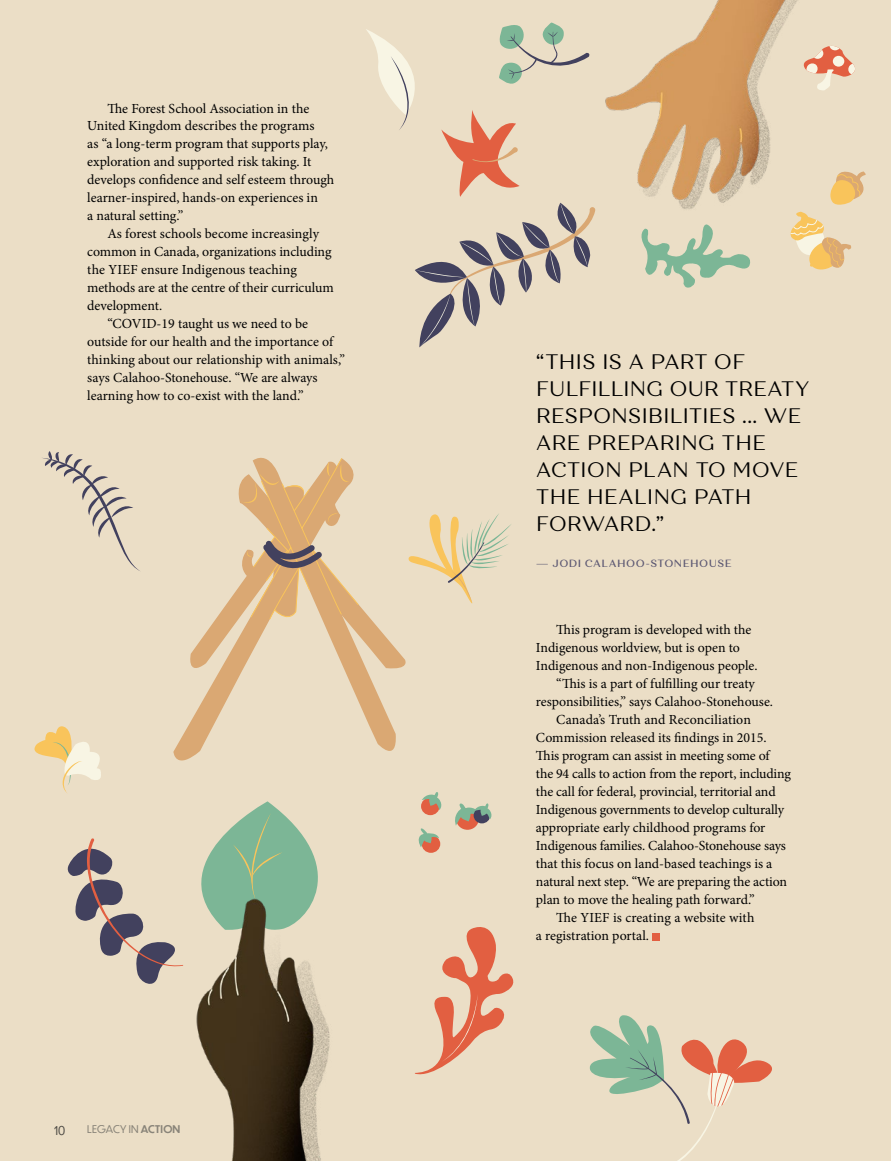
<style>
.page{position:relative;width:891px;height:1161px;background:#ebdec6}
.page>*{position:absolute;margin:0;border:0;box-sizing:border-box;transform-origin:0 0}
.t1{font:21px/27px "Quiche Text";letter-spacing:-.015em;color:#000}
.t2{font:13.8px/18px "Minion Pro";letter-spacing:-.005em;color:#000}
.t3{font:12px "Dunbar Tall";color:#55575a}
.t4{font:500 10.5px "Quiche Text";letter-spacing:.045em;color:#5d5973}
.t5{font:10.5px "Dunbar Tall";letter-spacing:.02em;color:#95989d}
.s1{font-weight:500}
</style>
<div class="page">
<svg style="left:361px;top:677px;width:35px;height:74px;fill:#daa975"></svg>
<svg style="left:173px;top:677px;width:188px;height:84px"></svg>
<svg style="left:415px;top:203px;width:181px;height:144px"></svg>
<svg style="left:366px;top:22px;width:224px;height:175px"></svg>
<svg style="left:641px;top:224px;width:110px;height:64px"></svg>
<svg style="left:790px;top:171px;width:76px;height:99px"></svg>
<svg style="left:812px;top:46px;width:43px;height:45px"></svg>
<svg style="left:190px;top:457px;width:321px;height:220px"></svg>
<svg style="left:42px;top:451px;width:98px;height:120px"></svg>
<svg style="left:67px;top:801px;width:251px;height:183px"></svg>
<svg style="left:415px;top:927px;width:99px;height:148px"></svg>
<div style="left:422px;top:835px;width:18px;height:18px;background:#e25f41;border-radius:50%"></div>
<svg style="left:418px;top:828px;width:21px;height:19px"></svg>
<div style="left:421px;top:797px;width:19px;height:18px;background:#e25f41;border-radius:50%"></div>
<svg style="left:422px;top:792px;width:20px;height:18px"></svg>
<div style="left:456px;top:808px;width:23px;height:22px;background:#e25f41;border-radius:50%"></div>
<svg style="left:455px;top:803px;width:37px;height:23px"></svg>
<svg style="left:34px;top:726px;width:67px;height:67px"></svg>
<svg style="left:589px;top:1015px;width:183px;height:146px"></svg>
<img style="left:605px;top:0;width:207px;height:203px">
<img style="left:169px;top:895px;width:161px;height:266px">
<div style="left:652px;top:933px;width:8px;height:7px;background:#e25f41"></div>
<p class="t2" style="left:87px;top:99px;width:249px;text-indent:20px">The Forest School Association in the United Kingdom describes the programs<br>as “a long-term program that supports play, exploration and supported risk taking. It develops confidence and self esteem through learner-inspired, hands-on experiences in<br>a natural setting.”</p>
<p class="t2" style="left:108px;top:225px;width:213px">As forest schools become increasingly</p>
<p class="t2" style="left:87px;top:243px;width:246px">common in Canada, organizations including</p>
<p class="t2" style="left:87px;top:261px;width:211px">the YIEF ensure Indigenous teaching</p>
<p class="t2" style="left:87px;top:279px;width:248px">methods are at the centre of their curriculum</p>
<p class="t2" style="left:87px;top:297px;width:76px">development.</p>
<p class="t2" style="left:108px;top:315px;width:202px">“COVID-19 taught us we need to be</p>
<p class="t2" style="left:87px;top:333px;width:247px">outside for our health and the importance of</p>
<p class="t2" style="left:87px;top:351px;width:259px">thinking about our relationship with animals,”</p>
<p class="t2" style="left:87px;top:369px;width:232px">says Calahoo-Stonehouse. “We are always</p>
<p class="t2" style="left:87px;top:387px;width:218px">learning how to co-exist with the land.”</p>
<p class="t3" style="left:54px;top:1122px;width:13px">10</p>
<p class="t5" style="left:87px;top:1122px;width:95px">LEGACY IN <span class="s1">ACTION</span></p>
<h1 class="t1" style="left:536px;top:349px;width:275px">“THIS IS A PART OF<br>FULFILLING OUR TREATY<br>RESPONSIBILITIES ... WE<br>ARE PREPARING THE<br>ACTION PLAN TO MOVE<br>THE HEALING PATH<br>FORWARD.”</h1>
<p class="t4" style="left:536px;top:557px;width:197px">— JODI CALAHOO-STONEHOUSE</p>
<p class="t2" style="left:556px;top:621px;width:197px">This program is developed with the</p>
<p class="t2" style="left:536px;top:639px;width:206px">Indigenous worldview, but is open to</p>
<p class="t2" style="left:536px;top:657px;width:223px">Indigenous and non-Indigenous people.</p>
<p class="t2" style="left:556px;top:675px;width:200px">“This is a part of fulfilling our treaty</p>
<p class="t2" style="left:536px;top:693px;width:239px">responsibilities,” says Calahoo-Stonehouse.</p>
<p class="t2" style="left:556px;top:711px;width:196px">Canada’s Truth and Reconciliation</p>
<p class="t2" style="left:536px;top:729px;width:232px">Commission released its findings in 2015.</p>
<p class="t2" style="left:536px;top:747px;width:235px">This program can assist in meeting some of</p>
<p class="t2" style="left:536px;top:765px;width:257px">the 94 calls to action from the report, including</p>
<p class="t2" style="left:536px;top:783px;width:241px">the call for federal, provincial, territorial and</p>
<p class="t2" style="left:536px;top:801px;width:250px">Indigenous governments to develop culturally</p>
<p class="t2" style="left:536px;top:819px;width:231px">appropriate early childhood programs for</p>
<p class="t2" style="left:536px;top:837px;width:252px">Indigenous families. Calahoo-Stonehouse says</p>
<p class="t2" style="left:536px;top:855px;width:238px">that this focus on land-based teachings is a</p>
<p class="t2" style="left:536px;top:873px;width:253px">natural next step. “We are preparing the action</p>
<p class="t2" style="left:536px;top:891px;width:220px">plan to move the healing path forward.”</p>
<p class="t2" style="left:556px;top:909px;width:200px">The YIEF is creating a website with</p>
<p class="t2" style="left:536px;top:927px;width:114px">a registration portal.</p>
</div>
